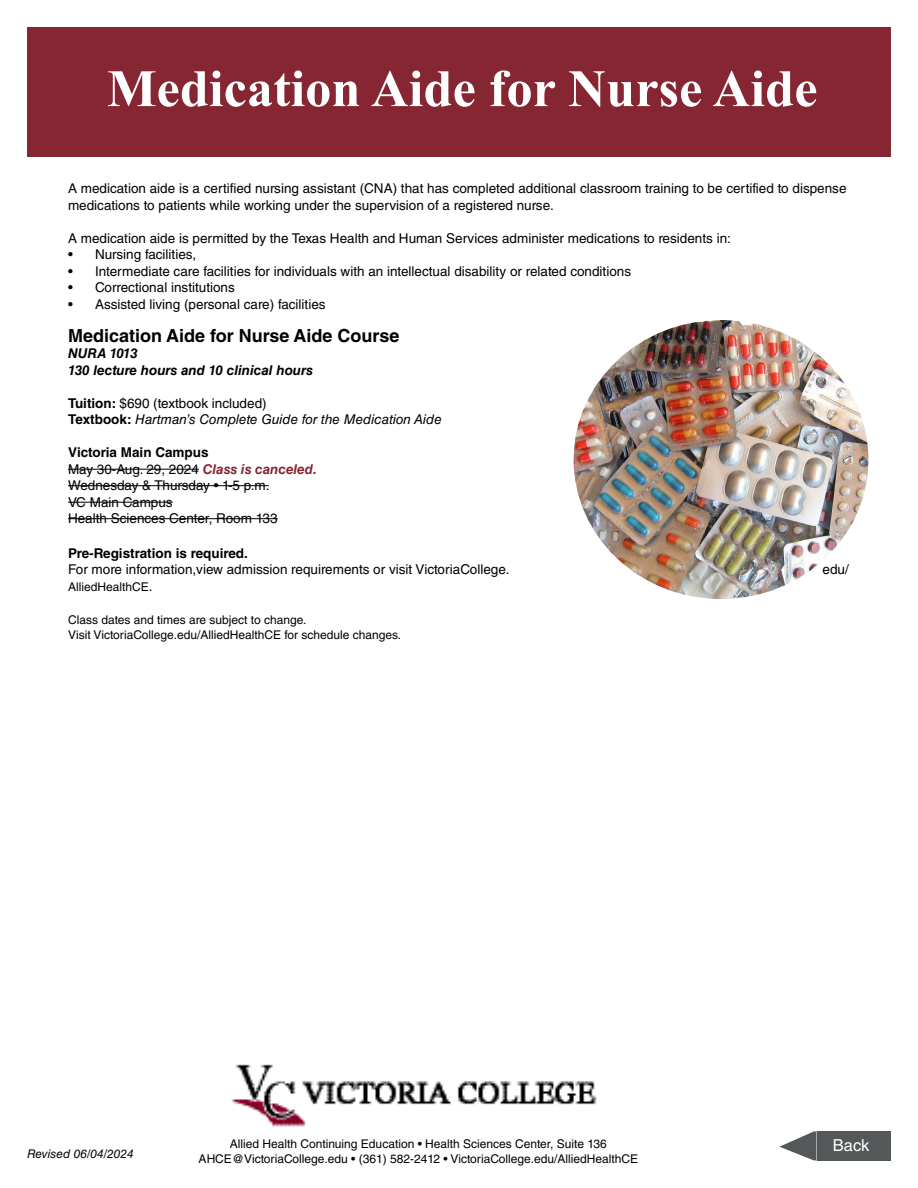
<style>
.page{position:relative;width:918px;height:1188px;background:#fff}
.page>*{position:absolute;margin:0;border:0;box-sizing:border-box;transform-origin:0 0}
.t1{font:700 52.5px "Times New Roman";color:#fff}
.t2{font:700 18px "Helvetica LT Std";color:#000}
.t3{font:16.5px "Helvetica LT Std";color:#fff}
.t4{font:13.5px/16.5px "Helvetica LT Std";color:#000}
.t5{font:italic 13.5px/16.5px "Helvetica LT Std";color:#000}
.t6{font:italic 700 13.5px/16.5px "Helvetica LT Std";color:#000}
.t7{font:700 13.5px "Helvetica LT Std";color:#000}
.t8{font:12px/15px "Helvetica LT Std";color:#000}
.t9{font:italic 12px "Helvetica LT Std";color:#000}
.s1{font-weight:700;font-style:normal}
.s2{font-style:normal}
.s3{font-weight:700}
.s4{font-weight:700;font-style:italic;color:#862633}
.s5{font-size:13.5px}
</style>
<div class="page">
<div style="left:27px;top:27px;width:864px;height:130px;background:#862633"></div>
<hr style="left:68px;top:469px;width:131px;height:1px;background:#000">
<hr style="left:68px;top:485px;width:201px;height:1px;background:#000">
<hr style="left:68px;top:502px;width:105px;height:1px;background:#000">
<hr style="left:68px;top:518px;width:210px;height:1px;background:#000">
<img style="left:574px;top:320px;width:294px;height:279px">
<div style="left:817px;top:1131px;width:72px;height:30px;background:#545859"></div>
<div style="left:819px;top:1131px;width:72px;height:30px;background:#545859"></div>
<svg style="left:779px;top:1131px;width:38px;height:30px"></svg>
<img style="left:231px;top:1064px;width:366px;height:63px">
<h1 class="t1" style="left:107px;top:51px;width:712px">Medication Aide for Nurse Aide</h1>
<p class="t4" style="left:68px;top:180px;width:780px">A medication aide is a certified nursing assistant (CNA) that has completed additional classroom training to be certified to dispense medications to patients while working under the supervision of a registered nurse.</p>
<p class="t4" style="left:68px;top:230px;width:664px">A medication aide is permitted by the Texas Health and Human Services administer medications to residents in:</p>
<p class="t4" style="left:68px;top:246px;width:130px">• Nursing facilities,</p>
<p class="t4" style="left:68px;top:263px;width:565px">• Intermediate care facilities for individuals with an intellectual disability or related conditions</p>
<p class="t4" style="left:68px;top:279px;width:168px">• Correctional institutions</p>
<p class="t4" style="left:68px;top:296px;width:259px">• Assisted living (personal care) facilities</p>
<h2 class="t2" style="left:68px;top:324px;width:333px">Medication Aide for Nurse Aide Course</h2>
<p class="t6" style="left:68px;top:345px;width:246px">NURA 1013<br>130 lecture hours and 10 clinical hours</p>
<p class="t5" style="left:68px;top:395px;width:375px"><span class="s1">Tuition:</span> <span class="s2">$690 (textbook included)<br></span><span class="s1">Textbook:</span> Hartman’s Complete Guide for the Medication Aide</p>
<p class="t4" style="left:68px;top:444px;width:250px"><span class="s3">Victoria Main Campus<br></span>May 30-Aug. 29, 2024 <span class="s4">Class is canceled.<br></span>Wednesday &amp; Thursday • 1-5 p.m.<br>VC Main Campus<br>Health Sciences Center, Room 133</p>
<p class="t7" style="left:68px;top:545px;width:181px">Pre-Registration is required.</p>
<p class="t4" style="left:68px;top:561px;width:443px">For more information,view admission requirements or visit VictoriaCollege.</p>
<p class="t4" style="left:823px;top:561px;width:28px">edu/</p>
<p class="t8" style="left:68px;top:579px;width:86px">AlliedHealthCE<span class="s5">.</span></p>
<p class="t8" style="left:68px;top:612px;width:335px">Class dates and times are subject to change.<br>Visit VictoriaCollege.edu/AlliedHealthCE for schedule changes.</p>
<p class="t9" style="left:27px;top:1147px;width:108px">Revised 06/04/2024</p>
<p class="t8" style="left:199px;top:1136px;width:441px;text-align:center">Allied Health Continuing Education • Health Sciences Center, Suite 136<br>AHCE@VictoriaCollege.edu • (361) 582-2412 • VictoriaCollege.edu/AlliedHealthCE</p>
<p class="t3" style="left:833px;top:1136px;width:38px">Back</p>
</div>
